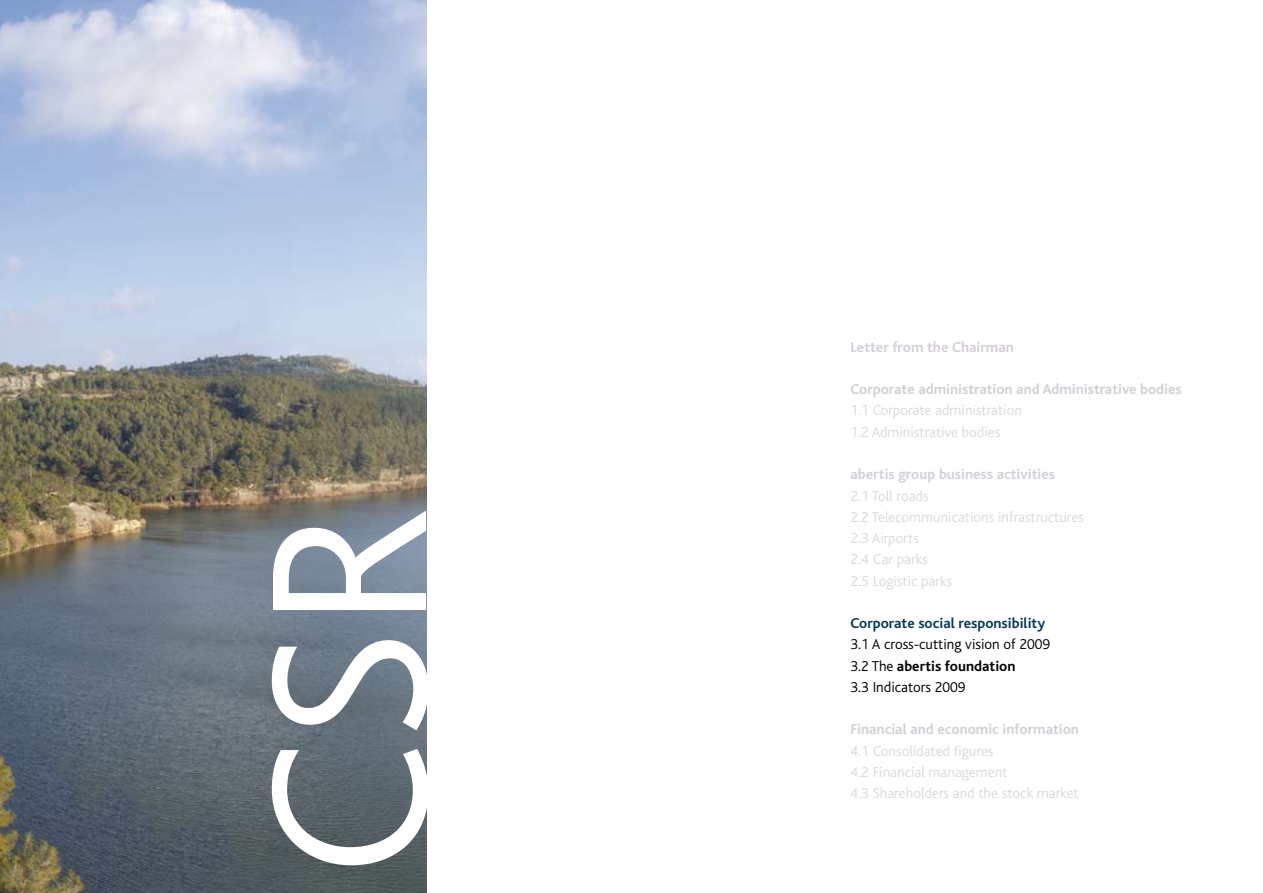
<style>
.page{position:relative;width:1263px;height:893px;background:#fff}
.page>*{position:absolute;margin:0;border:0;box-sizing:border-box;transform-origin:0 0}
.t1{font:300 232.35px "Bliss";color:#fff}
.t2{font:300 15px/21.3px "Bliss";color:#d9dadb}
.t3{font:700 15px "Bliss";color:#d4cfd6}
.t4{font:300 15px/21.3px "Bliss";color:#000}
.t5{font:700 15px "Bliss";color:#0b3956}
.s1{font-weight:700}
</style>
<div class="page">
<img style="left:0;top:0;width:426px;height:893px">
<h1 class="t1" style="left:227px;top:876px;width:370px;rotate:-90deg">CSR</h1>
<p class="t3" style="left:850px;top:339px;width:165px">Letter from the Chairman</p>
<p class="t3" style="left:850px;top:381px;width:333px">Corporate administration and Administrative bodies</p>
<p class="t2" style="left:850px;top:400px;width:173px">1.1 Corporate administration<br>1.2 Administrative bodies</p>
<p class="t3" style="left:850px;top:466px;width:206px">abertis group business activities</p>
<p class="t2" style="left:850px;top:485px;width:235px">2.1 Toll roads<br>2.2 Telecommunications infrastructures<br>2.3 Airports<br>2.4 Car parks<br>2.5 Logistic parks</p>
<p class="t5" style="left:850px;top:615px;width:196px">Corporate social responsibility</p>
<p class="t4" style="left:850px;top:634px;width:201px">3.1 A cross-cutting vision of 2009<br>3.2 The <span class="s1">abertis foundation<br></span>3.3 Indicators 2009</p>
<p class="t3" style="left:850px;top:722px;width:230px">Financial and economic information</p>
<p class="t2" style="left:850px;top:740px;width:230px">4.1 Consolidated figures<br>4.2 Financial management<br>4.3 Shareholders and the stock market</p>
</div>
